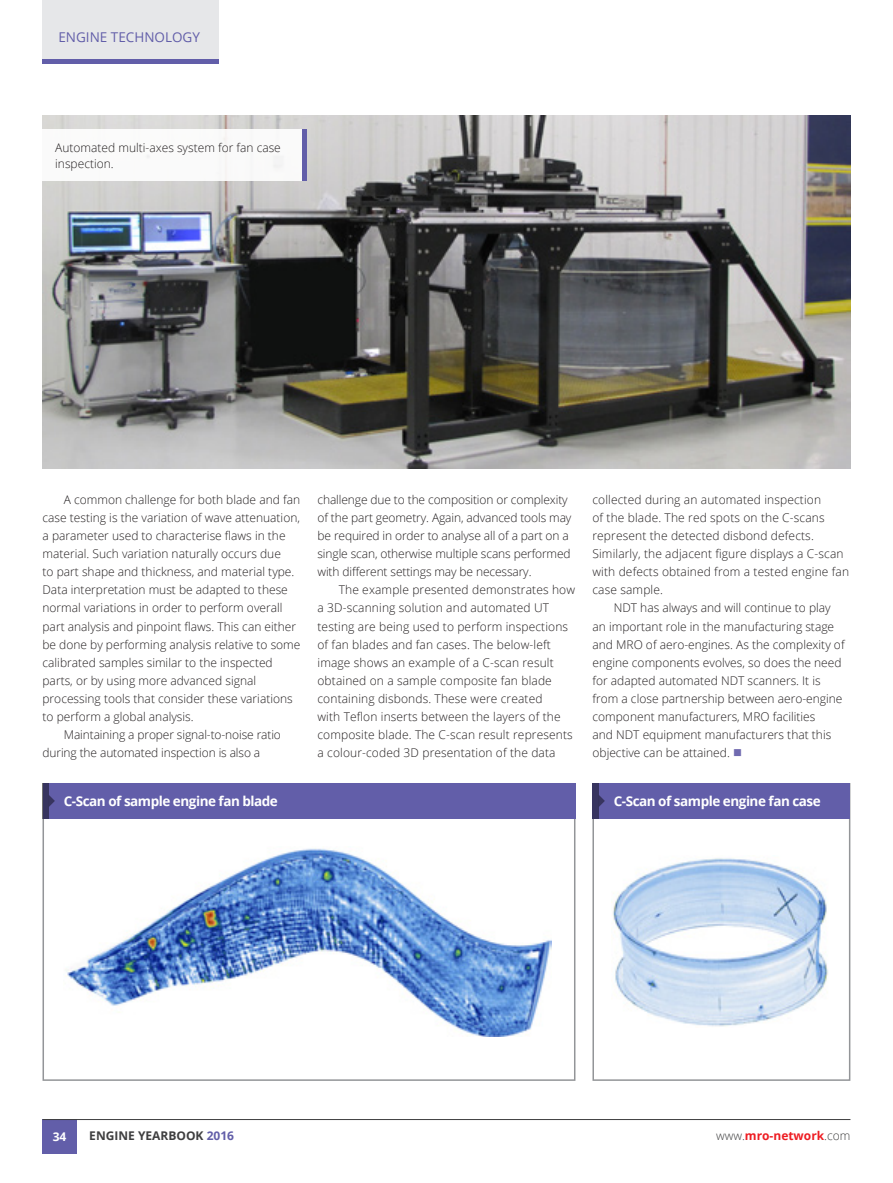
<style>
.page{position:relative;width:893px;height:1183px;background:#fff}
.page>*{position:absolute;margin:0;border:0;box-sizing:border-box;transform-origin:0 0}
.t1{font:700 13.5px "Open Sans";letter-spacing:-.035em;color:#fff}
.t2{font:13.5px "Open Sans";color:#625ea9}
.Standard_para{font:300 12px/18px "Open Sans";color:#231f20}
.t3{font:700 12px "Open Sans";color:#ee1d23}
.t4{font:700 12px "Open Sans";color:#3e3e3f}
.t5{font:700 12px "Open Sans";color:#fff}
.s1{color:#706ab0}
.s2{color:#625ea9}
.s3{font-weight:300;color:#3e3e3f}
</style>
<div class="page">
<div style="left:43px;top:0;width:176px;height:64px;background:#e6e7e9"></div>
<div style="left:43px;top:1118px;width:34px;height:34px;background:#625ea9"></div>
<hr style="left:43px;top:60px;width:176px;height:4px;background:#625ea9">
<img style="left:43px;top:116px;width:807px;height:352px">
<div style="left:592px;top:782px;width:258px;height:298px;border:2px solid #939598"></div>
<div style="left:43px;top:782px;width:532px;height:36px;background:#625ea9"></div>
<div style="left:592px;top:782px;width:258px;height:36px;background:#625ea9"></div>
<svg style="left:49px;top:795px;width:6px;height:11px"></svg>
<div style="left:43px;top:782px;width:6px;height:36px;background:#37345f"></div>
<svg style="left:599px;top:795px;width:6px;height:11px"></svg>
<div style="left:592px;top:782px;width:7px;height:36px;background:#37345f"></div>
<img style="left:66px;top:848px;width:485px;height:187px">
<img style="left:613px;top:858px;width:215px;height:169px">
<div style="left:43px;top:130px;width:259px;height:51px;background:#fff"></div>
<hr style="left:302px;top:130px;width:4px;height:51px;background:#625ea9">
<hr style="left:43px;top:1118px;width:807px;height:1px;background:#3e3e3f">
<p class="t2" style="left:58px;top:27px;width:143px">ENGINE TECHNOLOGY</p>
<p class="Standard_para" style="left:55px;top:139px;width:227px;line-height:16.5px">Automated multi-axes system for fan case inspection.</p>
<p class="Standard_para" style="left:43px;top:490px;width:259px;text-indent:21px">A common challenge for both blade and fan case testing is the variation of wave attenuation, a parameter used to characterise flaws in the material. Such variation naturally occurs due<br>to part shape and thickness, and material type.<br>Data interpretation must be adapted to these normal variations in order to perform overall part analysis and pinpoint flaws. This can either be done by performing analysis relative to some calibrated samples similar to the inspected parts, or by using more advanced signal processing tools that consider these variations to perform a global analysis.</p>
<p class="Standard_para" style="left:43px;top:724px;width:240px;text-indent:21px">Maintaining a proper signal-to-noise ratio during the automated inspection is also a</p>
<p class="Standard_para" style="left:317px;top:490px;width:255px">challenge due to the composition or complexity of the part geometry. Again, advanced tools may be required in order to analyse all of a part on a single scan, otherwise multiple scans performed with different settings may be necessary.</p>
<p class="Standard_para" style="left:317px;top:580px;width:259px;text-indent:21px">The example presented demonstrates how a 3D-scanning solution and automated UT testing are being used to perform inspections of fan blades and fan cases. The below-left image shows an example of a C-scan result obtained on a sample composite fan blade containing disbonds. These were created<br>with Teflon inserts between the layers of the composite blade. The C-scan result represents a colour-coded 3D presentation of the data</p>
<p class="Standard_para" style="left:592px;top:490px;width:258px">collected during an automated inspection<br>of the blade. The red spots on the C-scans represent the detected disbond defects.<br>Similarly, the adjacent figure displays a C-scan with defects obtained from a tested engine fan case sample.</p>
<p class="Standard_para" style="left:592px;top:598px;width:254px;text-indent:21px">NDT has always and will continue to play an important role in the manufacturing stage and MRO of aero-engines. As the complexity of engine components evolves, so does the need for adapted automated NDT scanners. It is from a close partnership between aero-engine component manufacturers, MRO facilities<br>and NDT equipment manufacturers that this objective can be attained. <span class="s1">■</span></p>
<p class="t1" style="left:64px;top:791px;width:216px">C-Scan of sample engine fan blade</p>
<p class="t1" style="left:614px;top:791px;width:209px">C-Scan of sample engine fan case</p>
<p class="t5" style="left:53px;top:1127px;width:15px">34</p>
<p class="t4" style="left:89px;top:1127px;width:146px">ENGINE YEARBOOK <span class="s2">2016</span></p>
<p class="t3" style="left:716px;top:1127px;width:136px"><span class="s3">www.</span>mro-network<span class="s3">.com</span></p>
</div>
